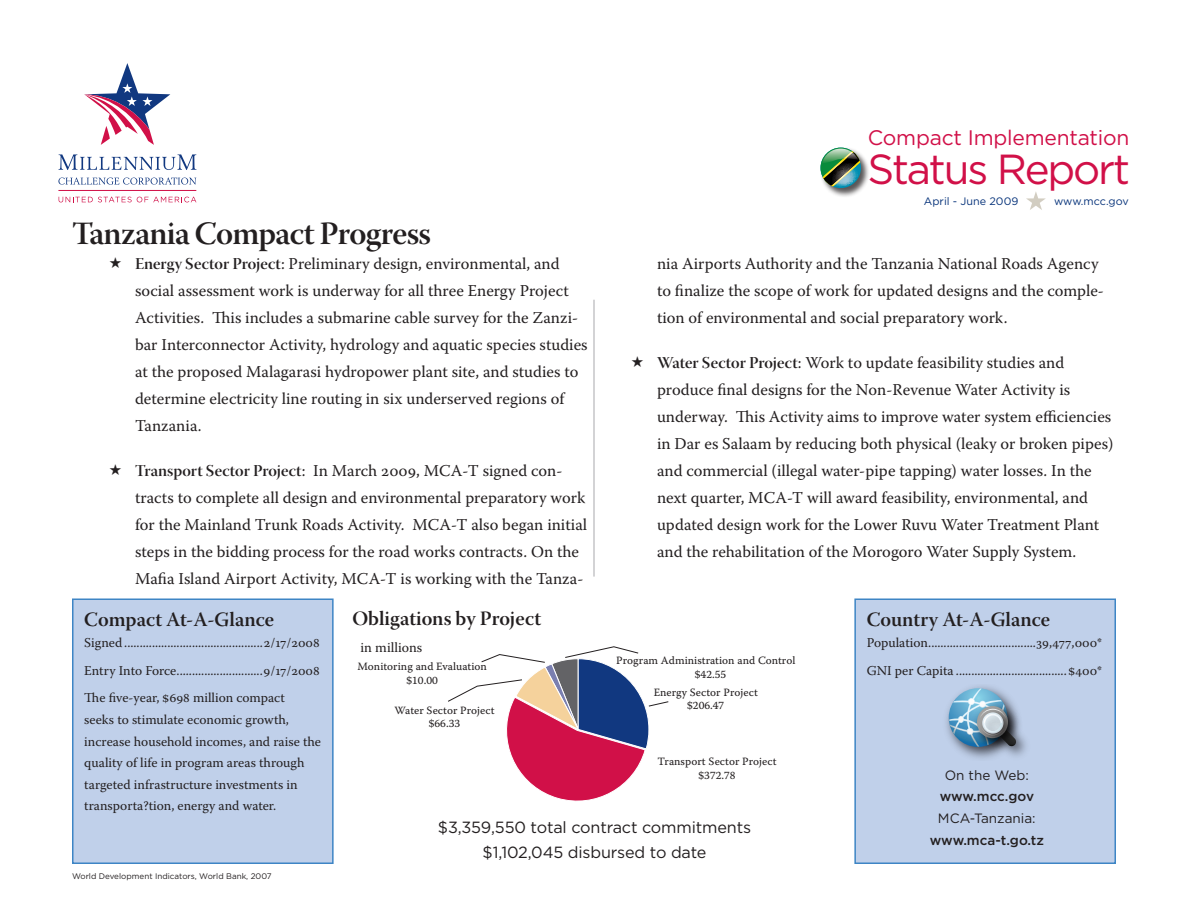
<style>
.page{position:relative;width:1188px;height:918px;background:#fff}
.page>*{position:absolute;margin:0;border:0;box-sizing:border-box;transform-origin:0 0}
.t1{font:42px "Gotham";letter-spacing:-.05em;color:#d11048}
.Heading_2{font:32.4px "Warnock Pro Semibold Subh";letter-spacing:-.025em;color:#231f20}
.t2{font:21px "Gotham";letter-spacing:-.01em;color:#d11048}
.Heading_3{font:20.25px "Warnock Pro Semibold Subh";color:#231f20}
.List_Bullet{font:16.5px/27px "Warnock Pro";color:#231f20}
.Financial_Boxes{font:16.2px "Gotham";letter-spacing:-.01em;color:#231f20}
.t3{font:13.95px "Warnock Pro";color:#231f20}
.t4{font:13.5px/21.6px "Warnock Pro";color:#231f20}
.t5{font:500 13.5px "Gotham";letter-spacing:-.005em;color:#231f20}
.t6{font:13.5px "Gotham";color:#231f20}
.t7{font:11.1px/13.4px "Warnock Pro Capt";color:#231f20;text-align:center}
.Subtitle_-_Masthead{font:10.8px "Gotham";color:#08347b}
.Publication_Number{font:8.1px "Gotham";color:#231f20}
.s1{font-family:"Warnock Pro Semibold Disp"}
</style>
<div class="page">
<svg style="left:58px;top:177px;width:138px;height:8px"></svg>
<svg style="left:59px;top:197px;width:137px;height:5px"></svg>
<hr style="left:58px;top:190px;width:138px;height:1px;background:#d11048">
<svg style="left:59px;top:63px;width:137px;height:107px"></svg>
<div style="left:73px;top:599px;width:260px;height:264px;background:#c0d0ea"></div>
<div style="left:72px;top:598px;width:262px;height:266px;border:2px solid #3e85c5"></div>
<div style="left:855px;top:599px;width:260px;height:264px;background:#c0d0ea"></div>
<div style="left:854px;top:598px;width:262px;height:266px;border:2px solid #3e85c5"></div>
<svg style="left:448px;top:646px;width:221px;height:155px"></svg>
<div style="left:820px;top:147px;width:56px;height:56px;background:#231f20;opacity:.75"></div>
<svg style="left:821px;top:148px;width:40px;height:40px"></svg>
<svg style="left:821px;top:148px;width:39px;height:39px;background:#628b71"></svg>
<hr style="left:594px;top:300px;width:1px;height:277px;background:#a8a9ad">
<img style="left:946px;top:686px;width:47px;height:73px">
<img style="left:968px;top:737px;width:58px;height:19px">
<img style="left:972px;top:736px;width:51px;height:18px">
<img style="left:973px;top:732px;width:49px;height:20px">
<img style="left:975px;top:714px;width:45px;height:37px">
<img style="left:949px;top:688px;width:68px;height:59px">
<svg style="left:1026px;top:192px;width:20px;height:18px"></svg>
<p class="t2" style="left:868px;top:124px;width:263px">Compact Implementation</p>
<h1 class="t1" style="left:867px;top:142px;width:264px">Status Report</h1>
<p class="Heading_2" style="left:72px;top:214px;width:360px">Tanzania Compact Progress</p>
<p class="List_Bullet" style="left:135px;top:249px;width:454px"><span class="s1">Energy Sector Project</span>: Preliminary design, environmental, and social assessment work is underway for all three Energy Project Activities. This includes a submarine cable survey for the Zanzi&shy;bar Interconnector Activity, hydrology and aquatic species studies at the proposed Malagarasi hydropower plant site, and studies to determine electricity line routing in six underserved regions of Tanzania.</p>
<p class="List_Bullet" style="left:135px;top:456px;width:454px"><span class="s1">Transport Sector Project</span>: In March 2009, MCA-T signed con&shy;tracts to complete all design and environmental preparatory work for the Mainland Trunk Roads Activity. MCA-T also began initial steps in the bidding process for the road works contracts. On the Mafia Island Airport Activity, MCA-T is working with the Tanza-</p>
<p class="Subtitle_-_Masthead" style="left:924px;top:195px;width:96px">April - June 2009</p>
<p class="Subtitle_-_Masthead" style="left:1054px;top:195px;width:76px">www.mcc.gov</p>
<p class="List_Bullet" style="left:657px;top:249px;width:448px">nia Airports Authority and the Tanzania National Roads Agency to finalize the scope of work for updated designs and the comple&shy;tion of environmental and social preparatory work.</p>
<p class="List_Bullet" style="left:657px;top:348px;width:458px"><span class="s1">Water Sector Project</span>: Work to update feasibility studies and produce final designs for the Non-Revenue Water Activity is underway. This Activity aims to improve water system efficiencies in Dar es Salaam by reducing both physical (leaky or broken pipes) and commercial (illegal water-pipe tapping) water losses. In the next quarter, MCA-T will award feasibility, environmental, and updated design work for the Lower Ruvu Water Treatment Plant and the rehabilitation of the Morogoro Water Supply System.</p>
<p class="Heading_3" style="left:84px;top:607px;width:191px">Compact At-A-Glance</p>
<p class="t4" style="left:84px;top:632px;width:237px">Signed.............................................2/17/2008</p>
<p class="t4" style="left:84px;top:659px;width:237px">Entry Into Force............................9/17/2008</p>
<p class="t4" style="left:84px;top:687px;width:238px">The five-year, $698 million compact<br>seeks to stimulate economic growth, increase household incomes, and raise the quality of life in program areas through targeted infrastructure investments in transporta?tion, energy and water.</p>
<p class="Publication_Number" style="left:72px;top:872px;width:201px">World Development Indicators, World Bank, 2007</p>
<p class="Heading_3" style="left:352px;top:606px;width:190px">Obligations by Project</p>
<p class="t3" style="left:361px;top:639px;width:63px">in millions</p>
<p class="t7" style="left:357px;top:660px;width:131px">Monitoring and Evaluation $10.00</p>
<p class="t7" style="left:394px;top:703px;width:102px">Water Sector Project $66.33</p>
<p class="t7" style="left:616px;top:653px;width:181px">Program Administration and Control</p>
<p class="t7" style="left:695px;top:667px;width:33px">$42.55</p>
<p class="t7" style="left:654px;top:686px;width:106px">Energy Sector Project $206.47</p>
<p class="t7" style="left:658px;top:755px;width:121px">Transport Sector Project $372.78</p>
<p class="Financial_Boxes" style="left:438px;top:818px;width:315px">$3,359,550 total contract commitments</p>
<p class="Financial_Boxes" style="left:483px;top:842px;width:225px">$1,102,045 disbursed to date</p>
<p class="Heading_3" style="left:867px;top:607px;width:185px">Country At-A-Glance</p>
<p class="t4" style="left:867px;top:632px;width:237px">Population...................................39,477,000*</p>
<p class="t4" style="left:867px;top:659px;width:237px">GNI per Capita .................................... $400*</p>
<p class="t6" style="left:945px;top:767px;width:86px">On the Web:</p>
<p class="t5" style="left:940px;top:788px;width:96px">www.mcc.gov</p>
<p class="t6" style="left:938px;top:810px;width:99px">MCA-Tanzania:</p>
<p class="t5" style="left:930px;top:832px;width:116px">www.mca-t.go.tz</p>
</div>
